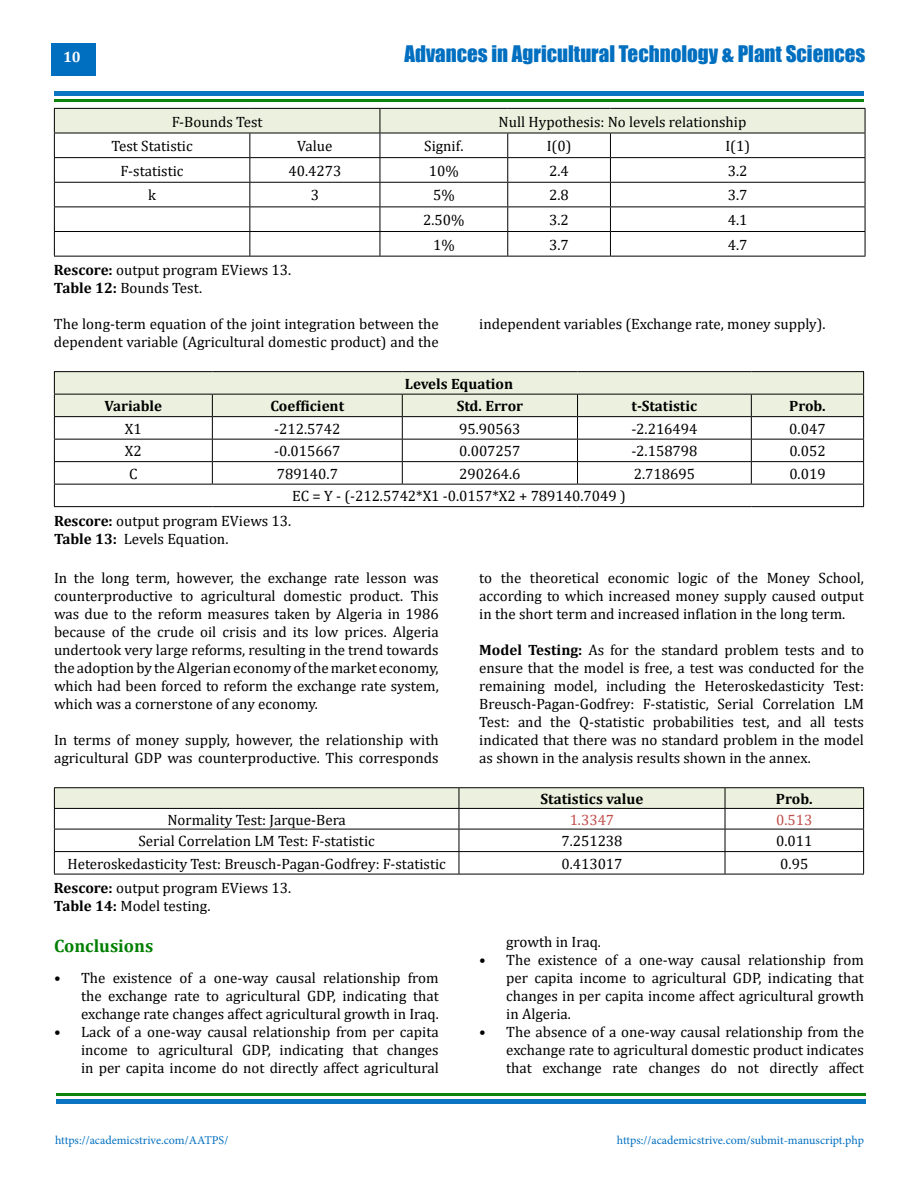
<style>
.page{position:relative;width:918px;height:1188px;background:#fff}
.page>*{position:absolute;margin:0;border:0;box-sizing:border-box;transform-origin:0 0}
.t1{font:21px "Impact";color:#006fc0}
.t2{font:700 18px "Cambria";color:#007f01}
.t3{font:15px/18px "Cambria";color:#000;text-align:justify}
.t4{font:700 15px "Cambria";color:#000}
.t5{font:15px "Cambria";color:#c0504d}
.t6{font:700 15px "Cambria";color:#fff}
.t7{font:12px "Minion Pro";color:#006fc0}
.s1{font-weight:700}
</style>
<div class="page">
<div style="left:51px;top:43px;width:45px;height:33px;background:#006fc0"></div>
<div style="left:54px;top:91px;width:810px;height:5px;background:#0b75c2"></div>
<div style="left:56px;top:1099px;width:810px;height:5px;background:#0b75c2"></div>
<hr style="left:54px;top:99px;width:810px;height:3px;background:#007f01">
<hr style="left:56px;top:1094px;width:810px;height:2px;background:#007f01">
<svg style="left:54px;top:108px;width:812px;height:148px"></svg>
<hr style="left:54px;top:256px;width:196px;height:1px;background:#000">
<hr style="left:250px;top:256px;width:130px;height:1px;background:#000">
<hr style="left:380px;top:256px;width:128px;height:1px;background:#000">
<hr style="left:508px;top:256px;width:102px;height:1px;background:#000">
<hr style="left:610px;top:256px;width:255px;height:1px;background:#000">
<hr style="left:54px;top:371px;width:158px;height:1px;background:#000">
<hr style="left:212px;top:371px;width:190px;height:1px;background:#000">
<hr style="left:402px;top:371px;width:176px;height:1px;background:#000">
<hr style="left:578px;top:371px;width:173px;height:1px;background:#000">
<hr style="left:751px;top:371px;width:113px;height:1px;background:#000">
<svg style="left:54px;top:372px;width:810px;height:134px"></svg>
<hr style="left:54px;top:506px;width:158px;height:1px;background:#000">
<hr style="left:212px;top:506px;width:190px;height:1px;background:#000">
<hr style="left:402px;top:506px;width:176px;height:1px;background:#000">
<hr style="left:578px;top:506px;width:173px;height:1px;background:#000">
<hr style="left:751px;top:506px;width:113px;height:1px;background:#000">
<hr style="left:54px;top:787px;width:405px;height:1px;background:#000">
<hr style="left:459px;top:787px;width:266px;height:1px;background:#000">
<hr style="left:725px;top:787px;width:139px;height:1px;background:#000">
<svg style="left:54px;top:788px;width:810px;height:86px"></svg>
<hr style="left:54px;top:874px;width:405px;height:1px;background:#000">
<hr style="left:459px;top:874px;width:266px;height:1px;background:#000">
<hr style="left:725px;top:874px;width:139px;height:1px;background:#000">
<p class="t6" style="left:63px;top:47px;width:19px">10</p>
<h1 class="t1" style="left:405px;top:37px;width:462px">Advances in Agricultural Technology &amp; Plant Sciences</h1>
<p class="t3" style="left:172px;top:112px;width:92px">F-Bounds Test</p>
<p class="t3" style="left:499px;top:112px;width:249px">Null Hypothesis: No levels relationship</p>
<p class="t3" style="left:112px;top:137px;width:83px">Test Statistic</p>
<p class="t3" style="left:297px;top:137px;width:37px">Value</p>
<p class="t3" style="left:424px;top:137px;width:41px">Signif.</p>
<p class="t3" style="left:547px;top:137px;width:26px">I(0)</p>
<p class="t3" style="left:725px;top:137px;width:26px">I(1)</p>
<p class="t3" style="left:121px;top:162px;width:64px">F-statistic</p>
<p class="t3" style="left:288px;top:162px;width:54px">40.4273</p>
<p class="t3" style="left:429px;top:162px;width:31px">10%</p>
<p class="t3" style="left:549px;top:162px;width:21px">2.4</p>
<p class="t3" style="left:728px;top:162px;width:21px">3.2</p>
<p class="t3" style="left:148px;top:186px;width:9px">k</p>
<p class="t3" style="left:311px;top:186px;width:10px">3</p>
<p class="t3" style="left:433px;top:186px;width:23px">5%</p>
<p class="t3" style="left:549px;top:186px;width:21px">2.8</p>
<p class="t3" style="left:728px;top:186px;width:21px">3.7</p>
<p class="t3" style="left:423px;top:211px;width:43px">2.50%</p>
<p class="t3" style="left:549px;top:211px;width:21px">3.2</p>
<p class="t3" style="left:728px;top:211px;width:21px">4.1</p>
<p class="t3" style="left:433px;top:235px;width:23px">1%</p>
<p class="t3" style="left:549px;top:235px;width:21px">3.7</p>
<p class="t3" style="left:728px;top:235px;width:21px">4.7</p>
<p class="t3" style="left:54px;top:261px;width:239px"><span class="s1">Rescore:</span> output program EViews 13.<br><span class="s1">Table 12:</span> Bounds Test.</p>
<p class="t3" style="left:54px;top:315px;width:386px">The long-term equation of the joint integration between the dependent variable (Agricultural domestic product) and the</p>
<p class="t3" style="left:479px;top:315px;width:348px">independent variables (Exchange rate, money supply).</p>
<p class="t4" style="left:405px;top:373px;width:110px">Levels Equation</p>
<p class="t4" style="left:105px;top:396px;width:59px">Variable</p>
<p class="t4" style="left:270px;top:396px;width:75px">Coefficient</p>
<p class="t4" style="left:457px;top:396px;width:68px">Std. Error</p>
<p class="t4" style="left:632px;top:396px;width:67px">t-Statistic</p>
<p class="t4" style="left:789px;top:396px;width:38px">Prob.</p>
<p class="t3" style="left:125px;top:420px;width:18px">X1</p>
<p class="t3" style="left:274px;top:420px;width:68px">-212.5742</p>
<p class="t3" style="left:459px;top:420px;width:63px">95.90563</p>
<p class="t3" style="left:631px;top:420px;width:68px">-2.216494</p>
<p class="t3" style="left:789px;top:420px;width:38px">0.047</p>
<p class="t3" style="left:125px;top:442px;width:18px">X2</p>
<p class="t3" style="left:274px;top:442px;width:68px">-0.015667</p>
<p class="t3" style="left:459px;top:442px;width:63px">0.007257</p>
<p class="t3" style="left:631px;top:442px;width:68px">-2.158798</p>
<p class="t3" style="left:789px;top:442px;width:38px">0.052</p>
<p class="t3" style="left:129px;top:465px;width:10px">C</p>
<p class="t3" style="left:277px;top:465px;width:63px">789140.7</p>
<p class="t3" style="left:459px;top:465px;width:63px">290264.6</p>
<p class="t3" style="left:634px;top:465px;width:63px">2.718695</p>
<p class="t3" style="left:789px;top:465px;width:38px">0.019</p>
<p class="t3" style="left:292px;top:487px;width:335px">EC = Y - (-212.5742*X1 -0.0157*X2 + 789140.7049 )</p>
<p class="t3" style="left:54px;top:512px;width:239px"><span class="s1">Rescore:</span> output program EViews 13.<br><span class="s1">Table 13:</span> Levels Equation.</p>
<p class="t3" style="left:54px;top:569px;width:386px">In the long term, however, the exchange rate lesson was counterproductive to agricultural domestic product. This was due to the reform measures taken by Algeria in 1986 because of the crude oil crisis and its low prices. Algeria undertook very large reforms, resulting in the trend towards the adoption by the Algerian economy of the market economy, which had been forced to reform the exchange rate system, which was a cornerstone of any economy.</p>
<p class="t3" style="left:54px;top:731px;width:386px">In terms of money supply, however, the relationship with agricultural GDP was counterproductive. This corresponds</p>
<p class="t3" style="left:479px;top:569px;width:386px">to the theoretical economic logic of the Money School, according to which increased money supply caused output in the short term and increased inflation in the long term.</p>
<p class="t3" style="left:479px;top:641px;width:386px"><span class="s1">Model Testing:</span> As for the standard problem tests and to ensure that the model is free, a test was conducted for the remaining model, including the Heteroskedasticity Test:<br>Breusch-Pagan-Godfrey: F-statistic, Serial Correlation LM Test: and the Q-statistic probabilities test, and all tests indicated that there was no standard problem in the model as shown in the analysis results shown in the annex.</p>
<p class="t4" style="left:541px;top:788px;width:104px">Statistics value</p>
<p class="t4" style="left:776px;top:788px;width:38px">Prob.</p>
<p class="t3" style="left:167px;top:810px;width:180px">Normality Test: Jarque-Bera</p>
<p class="t5" style="left:570px;top:811px;width:46px">1.3347</p>
<p class="t5" style="left:776px;top:811px;width:38px">0.513</p>
<p class="t3" style="left:138px;top:832px;width:238px">Serial Correlation LM Test: F-statistic</p>
<p class="t3" style="left:561px;top:832px;width:63px">7.251238</p>
<p class="t3" style="left:776px;top:832px;width:38px">0.011</p>
<p class="t3" style="left:67px;top:854px;width:380px">Heteroskedasticity Test: Breusch-Pagan-Godfrey: F-statistic</p>
<p class="t3" style="left:561px;top:854px;width:63px">0.413017</p>
<p class="t3" style="left:780px;top:854px;width:30px">0.95</p>
<p class="t3" style="left:54px;top:879px;width:239px"><span class="s1">Rescore:</span> output program EViews 13.<br><span class="s1">Table 14:</span> Model testing.</p>
<p class="t2" style="left:54px;top:933px;width:101px">Conclusions</p>
<p class="t3" style="left:81px;top:969px;width:359px;text-indent:-27px">• The existence of a one-way causal relationship from the exchange rate to agricultural GDP, indicating that exchange rate changes affect agricultural growth in Iraq.</p>
<p class="t3" style="left:81px;top:1023px;width:359px;text-indent:-27px">• Lack of a one-way causal relationship from per capita income to agricultural GDP, indicating that changes in per capita income do not directly affect agricultural</p>
<p class="t3" style="left:506px;top:933px;width:96px">growth in Iraq.</p>
<p class="t3" style="left:506px;top:951px;width:359px;text-indent:-27px">• The existence of a one-way causal relationship from per capita income to agricultural GDP, indicating that changes in per capita income affect agricultural growth in Algeria.</p>
<p class="t3" style="left:506px;top:1023px;width:359px;text-indent:-27px">• The absence of a one-way causal relationship from the exchange rate to agricultural domestic product indicates that exchange rate changes do not directly affect</p>
<p class="t7" style="left:55px;top:1132px;width:175px">https://academicstrive.com/AATPS/</p>
<p class="t7" style="left:617px;top:1132px;width:249px">https://academicstrive.com/submit-manuscript.php</p>
</div>
